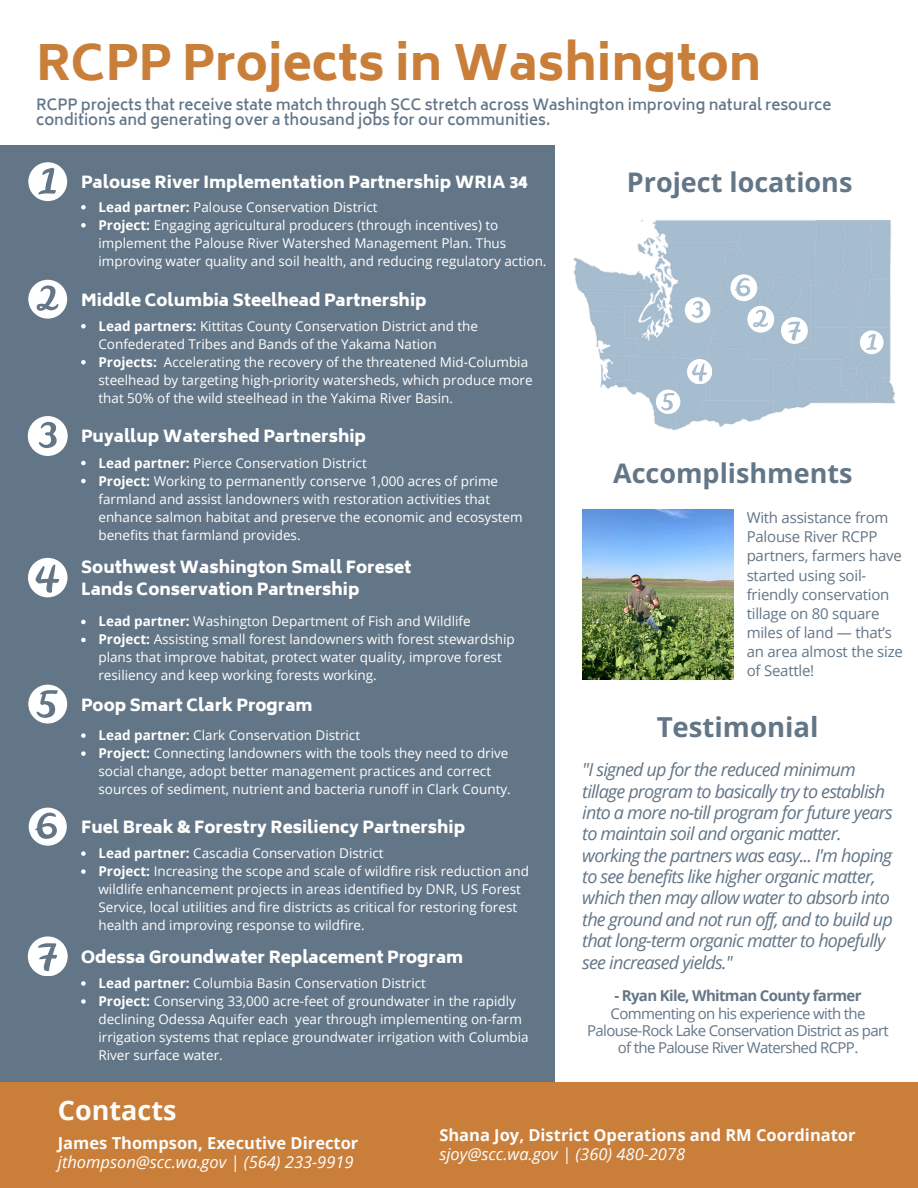
<style>
.page{position:relative;width:918px;height:1188px;background:#fff}
.page>*{position:absolute;margin:0;border:0;box-sizing:border-box;transform-origin:0 0}
.t1{font:800 48px "Biryani";color:#c97f3a}
.t2{font:700 27.6px "Open Sans";color:#637687}
.t3{font:700 27px "Open Sans";color:#637687}
.t4{font:700 27px "Open Sans";color:#fdfdfd}
.t5{font:italic 18px/21.5px "Open Sans";letter-spacing:-.045em;color:#637687}
.t6{font:800 16.5px/22.5px "Biryani";color:#fff}
.t7{font:700 16.5px/19.2px "Open Sans";color:#fdfdfd}
.t8{font:italic 16.5px/19.2px "Open Sans";color:#fdfdfd}
.t9{font:15px/19.2px "Open Sans";letter-spacing:-.015em;color:#637687}
.t10{font:600 15px/15.8px "Biryani";color:#637687}
.t11{font:15px/17.2px "Open Sans";letter-spacing:-.045em;color:#637687;text-align:center}
.t12{font:13.5px/18px "Open Sans";color:#fff}
.s1{font-weight:700}
.s2{font-weight:700;font-style:normal}
.s3{font-weight:400;font-style:italic}
</style>
<div class="page">
<img style="left:573px;top:220px;width:323px;height:211px">
<svg style="left:860px;top:330px;width:23px;height:24px"></svg>
<svg style="left:685px;top:297px;width:25px;height:26px"></svg>
<svg style="left:687px;top:359px;width:25px;height:25px"></svg>
<svg style="left:656px;top:390px;width:24px;height:24px"></svg>
<svg style="left:730px;top:274px;width:44px;height:59px"></svg>
<div style="left:0;top:145px;width:554px;height:1043px;background:#637687"></div>
<div style="left:0;top:1082px;width:918px;height:106px;background:#c97f3a"></div>
<svg style="left:28px;top:162px;width:39px;height:39px"></svg>
<svg style="left:28px;top:280px;width:39px;height:39px"></svg>
<svg style="left:28px;top:416px;width:39px;height:39px"></svg>
<svg style="left:28px;top:558px;width:39px;height:39px"></svg>
<svg style="left:28px;top:685px;width:39px;height:39px"></svg>
<svg style="left:29px;top:808px;width:38px;height:38px"></svg>
<svg style="left:28px;top:936px;width:39px;height:40px"></svg>
<svg style="left:781px;top:317px;width:27px;height:27px"></svg>
<img style="left:582px;top:509px;width:151px;height:170px">
<svg style="left:81px;top:205px;width:5px;height:5px"></svg>
<svg style="left:81px;top:223px;width:5px;height:5px"></svg>
<svg style="left:81px;top:324px;width:5px;height:4px"></svg>
<svg style="left:81px;top:360px;width:5px;height:4px"></svg>
<svg style="left:81px;top:461px;width:5px;height:4px"></svg>
<svg style="left:81px;top:479px;width:5px;height:4px"></svg>
<svg style="left:81px;top:620px;width:5px;height:4px"></svg>
<svg style="left:81px;top:638px;width:5px;height:4px"></svg>
<svg style="left:81px;top:733px;width:5px;height:5px"></svg>
<svg style="left:81px;top:751px;width:5px;height:5px"></svg>
<svg style="left:81px;top:851px;width:5px;height:5px"></svg>
<svg style="left:81px;top:869px;width:5px;height:5px"></svg>
<svg style="left:81px;top:981px;width:5px;height:5px"></svg>
<svg style="left:81px;top:999px;width:5px;height:5px"></svg>
<p class="t1" style="left:36px;top:35px;width:727px">RCPP Projects in Washington</p>
<p class="t10" style="left:36px;top:97px;width:797px">RCPP projects that receive state match through SCC stretch across Washington improving natural resource conditions and generating over a thousand jobs for our communities.</p>
<p class="t6" style="left:81px;top:171px;width:448px">Palouse River Implementation Partnership WRIA 34</p>
<p class="t12" style="left:98px;top:198px;width:281px"><span class="s1">Lead partner:</span> Palouse Conservation District</p>
<p class="t12" style="left:98px;top:216px;width:450px"><span class="s1">Project:</span> Engaging agricultural producers (through incentives) to implement the Palouse River Watershed Management Plan. Thus improving water quality and soil health, and reducing regulatory action.</p>
<p class="t6" style="left:81px;top:289px;width:347px">Middle Columbia Steelhead Partnership</p>
<p class="t12" style="left:98px;top:317px;width:381px"><span class="s1">Lead partners:</span> Kittitas County Conservation District and the<br>Confederated Tribes and Bands of the Yakama Nation</p>
<p class="t12" style="left:98px;top:353px;width:436px"><span class="s1">Projects:</span> Accelerating the recovery of the threatened Mid-Columbia steelhead by targeting high-priority watersheds, which produce more that 50% of the wild steelhead in the Yakima River Basin.</p>
<p class="t6" style="left:81px;top:426px;width:286px">Puyallup Watershed Partnership</p>
<p class="t12" style="left:98px;top:453px;width:270px"><span class="s1">Lead partner:</span> Pierce Conservation District</p>
<p class="t12" style="left:98px;top:471px;width:426px"><span class="s1">Project:</span> Working to permanently conserve 1,000 acres of prime farmland and assist landowners with restoration activities that enhance salmon habitat and preserve the economic and ecosystem benefits that farmland provides.</p>
<p class="t6" style="left:81px;top:556px;width:332px">Southwest Washington Small Foreset<br>Lands Conservation Partnership</p>
<p class="t12" style="left:98px;top:612px;width:374px"><span class="s1">Lead partner:</span> Washington Department of Fish and Wildlife</p>
<p class="t12" style="left:98px;top:630px;width:418px"><span class="s1">Project:</span> Assisting small forest landowners with forest stewardship plans that improve habitat, protect water quality, improve forest resiliency and keep working forests working.</p>
<p class="t6" style="left:81px;top:694px;width:233px">Poop Smart Clark Program</p>
<p class="t12" style="left:98px;top:726px;width:263px"><span class="s1">Lead partner:</span> Clark Conservation District</p>
<p class="t12" style="left:98px;top:744px;width:414px"><span class="s1">Project:</span> Connecting landowners with the tools they need to drive social change, adopt better management practices and correct sources of sediment, nutrient and bacteria runoff in Clark County.</p>
<p class="t6" style="left:81px;top:816px;width:386px">Fuel Break &amp; Forestry Resiliency Partnership</p>
<p class="t12" style="left:98px;top:844px;width:287px"><span class="s1">Lead partner:</span> Cascadia Conservation District</p>
<p class="t12" style="left:98px;top:862px;width:432px"><span class="s1">Project:</span> Increasing the scope and scale of wildfire risk reduction and wildlife enhancement projects in areas identified by DNR, US Forest Service, local utilities and fire districts as critical for restoring forest health and improving response to wildfire.</p>
<p class="t6" style="left:81px;top:946px;width:384px">Odessa Groundwater Replacement Program</p>
<p class="t12" style="left:98px;top:974px;width:329px"><span class="s1">Lead partner:</span> Columbia Basin Conservation District</p>
<p class="t12" style="left:98px;top:992px;width:432px"><span class="s1">Project:</span> Conserving 33,000 acre-feet of groundwater in the rapidly declining Odessa Aquifer each year through implementing on-farm irrigation systems that replace groundwater irrigation with Columbia River surface water.</p>
<p class="t4" style="left:58px;top:1091px;width:120px">Contacts</p>
<p class="t3" style="left:627px;top:163px;width:227px">Project locations</p>
<p class="t3" style="left:613px;top:454px;width:241px">Accomplishments</p>
<p class="t9" style="left:747px;top:508px;width:158px">With assistance from<br>Palouse River RCPP partners, farmers have started using soil&shy;friendly conservation tillage on 80 square miles of land — that’s an area almost the size of Seattle!</p>
<p class="t2" style="left:657px;top:708px;width:163px">Testimonial</p>
<p class="t5" style="left:582px;top:759px;width:312px">"I signed up for the reduced minimum tillage program to basically try to establish into a more no-till program forfuture years to maintain soil and organic matter. working the partners was easy... I'm hoping to see benefits like higher organic matter, which then may allow water to absorb into the ground and not run of , and to build up that long-term organic matter to hopefully see increased yields."</p>
<p class="t11" style="left:587px;top:987px;width:303px"><span class="s1">- Ryan Kile, Whitman County farmer </span>Commenting on his experience with the Palouse-Rock Lake Conservation District as part of the Palouse River Watershed RCPP.</p>
<p class="t8" style="left:58px;top:1133px;width:302px"><span class="s2">James Thompson, Executive Director </span>jthompson@scc.wa.gov | (564) 233-9919</p>
<p class="t7" style="left:439px;top:1125px;width:418px">Shana Joy, District Operations and RM Coordinator <span class="s3">sjoy@scc.wa.gov | (360) 480-2078</span></p>
</div>
